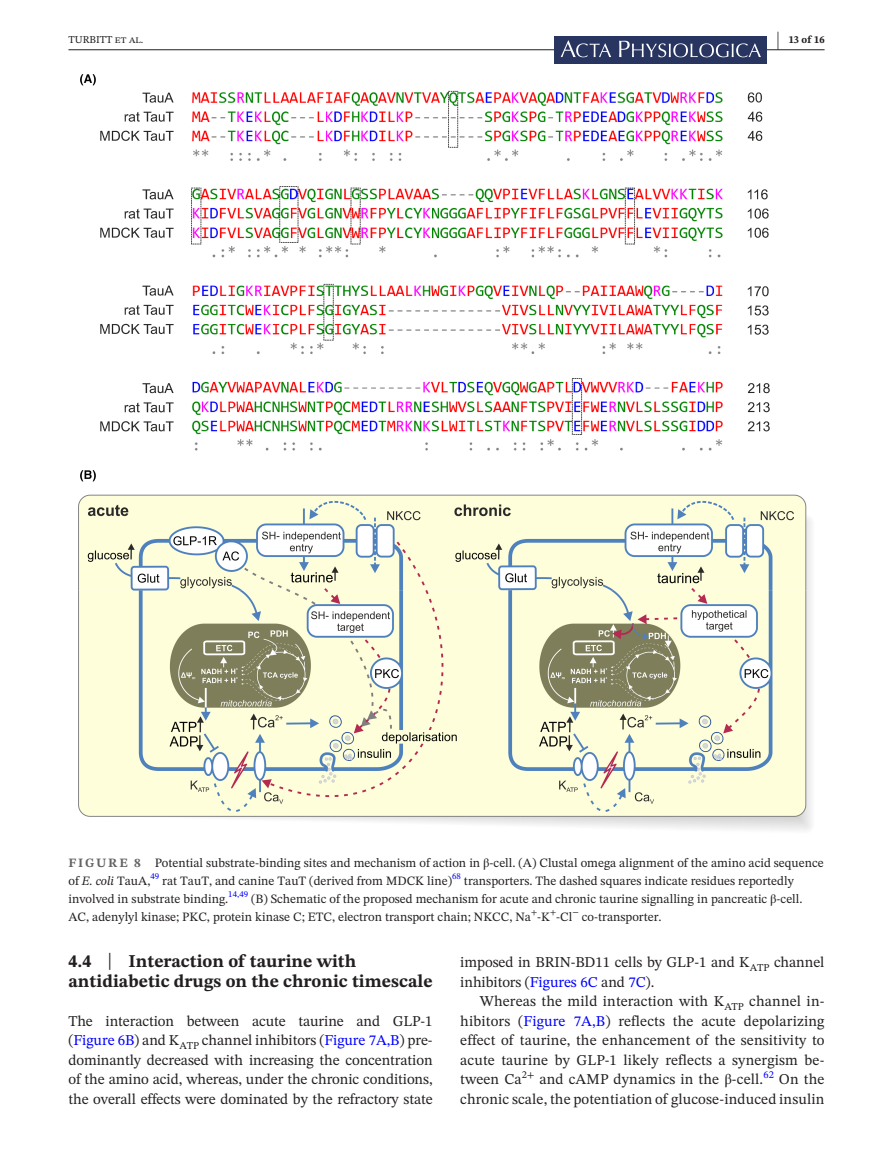
<style>
.page{position:relative;width:893px;height:1174px;background:#fff}
.page>*{position:absolute;margin:0;border:0;box-sizing:border-box;transform-origin:0 0}
.t1{font:700 21px "STIX Two Text";color:#231f20;scale:.42 1}
.t2{font:700 18px/19.5px "STIX Two Text";color:#231f20}
.t3{font:15px/19.5px "STIX Two Text";letter-spacing:.01em;color:#231f20;text-align:justify}
.t4{font:12.75px/18px "STIX Two Text";color:#231f20}
.t5{font:10.5px "STIX Two Text";color:#231f20}
.t6{font:700 10.5px "STIX Two Text";color:#231f20}
.t7{font:10.5px "STIX Two Text";color:#00f}
.s1{font-weight:700;color:#636366}
.s2{font-family:"STIX"}
.s3{font-style:italic}
.s4{font-weight:400;font-size:23.7px}
.s5{color:#00f}
</style>
<div class="page">
<hr style="left:68px;top:49px;width:756px;height:1px;background:#231f20">
<div style="left:554px;top:36px;width:213px;height:27px;background:#293561"></div>
<svg style="left:561px;top:40px;width:50px;height:17px"></svg>
<svg style="left:619px;top:41px;width:142px;height:16px"></svg>
<img style="left:78px;top:74px;width:733px;height:756px">
<h1 class="t1" style="left:777px;top:24px;width:8px">|</h1>
<p class="t5" style="left:68px;top:32px;width:76px">TURBITT et al.</p>
<p class="t6" style="left:789px;top:32px;width:37px">13 of 16</p>
<p class="t4" style="left:68px;top:853px;width:757px"><span class="s1">FIGURE 8</span> Potential substrate-binding sites and mechanism of action in <span class="s2">β</span>-cell. (A) Clustal omega alignment of the amino acid sequence of <span class="s3">E. coli</span> TauA,<sup>49</sup> rat TauT, and canine TauT (derived from MDCK line)<sup>68</sup> transporters. The dashed squares indicate residues reportedly involved in substrate binding.<sup>14,49</sup> (B) Schematic of the proposed mechanism for acute and chronic taurine signalling in pancreatic <span class="s2">β</span>-cell.<br>AC, adenylyl kinase; PKC, protein kinase C; ETC, electron transport chain; NKCC, Na<sup>+</sup>-K<sup>+</sup>-Cl<sup>−</sup> co-transporter.</p>
<p class="t2" style="left:68px;top:952px;width:366px">4.4 <span class="s4">|</span> Interaction of taurine with antidiabetic drugs on the chronic timescale</p>
<p class="t3" style="left:68px;top:1011px;width:366px">The interaction between acute taurine and GLP-1 (<span class="s5">Figure 6B</span>) and K<sub>ATP</sub> channel inhibitors (<span class="s5">Figure 7A,B</span>) pre&shy;dominantly decreased with increasing the concentration of the amino acid, whereas, under the chronic conditions, the overall effects were dominated by the refractory state</p>
<p class="t3" style="left:460px;top:952px;width:366px">imposed in BRIN-BD11 cells by GLP-1 and K<sub>ATP</sub> channel inhibitors (<span class="s5">Figures 6C</span> and <span class="s5">7C</span>).</p>
<p class="t3" style="left:460px;top:991px;width:366px;text-indent:20px">Whereas the mild interaction with K<sub>ATP</sub> channel in&shy;hibitors (<span class="s5">Figure 7A,B</span>) reflects the acute depolarizing effect of taurine, the enhancement of the sensitivity to acute taurine by GLP-1 likely reflects a synergism be&shy;tween Ca</p>
<p class="t5" style="left:522px;top:1066px;width:14px">2<span class="s2">+</span></p>
<p class="t3" style="left:539px;top:1069px;width:225px">and cAMP dynamics in the <span class="s2">β</span>-cell.</p>
<p class="t7" style="left:763px;top:1066px;width:12px">62</p>
<p class="t3" style="left:460px;top:1069px;width:366px;text-align:right">On the<br>chronic scale, the potentiation of glucose-induced insulin</p>
</div>
